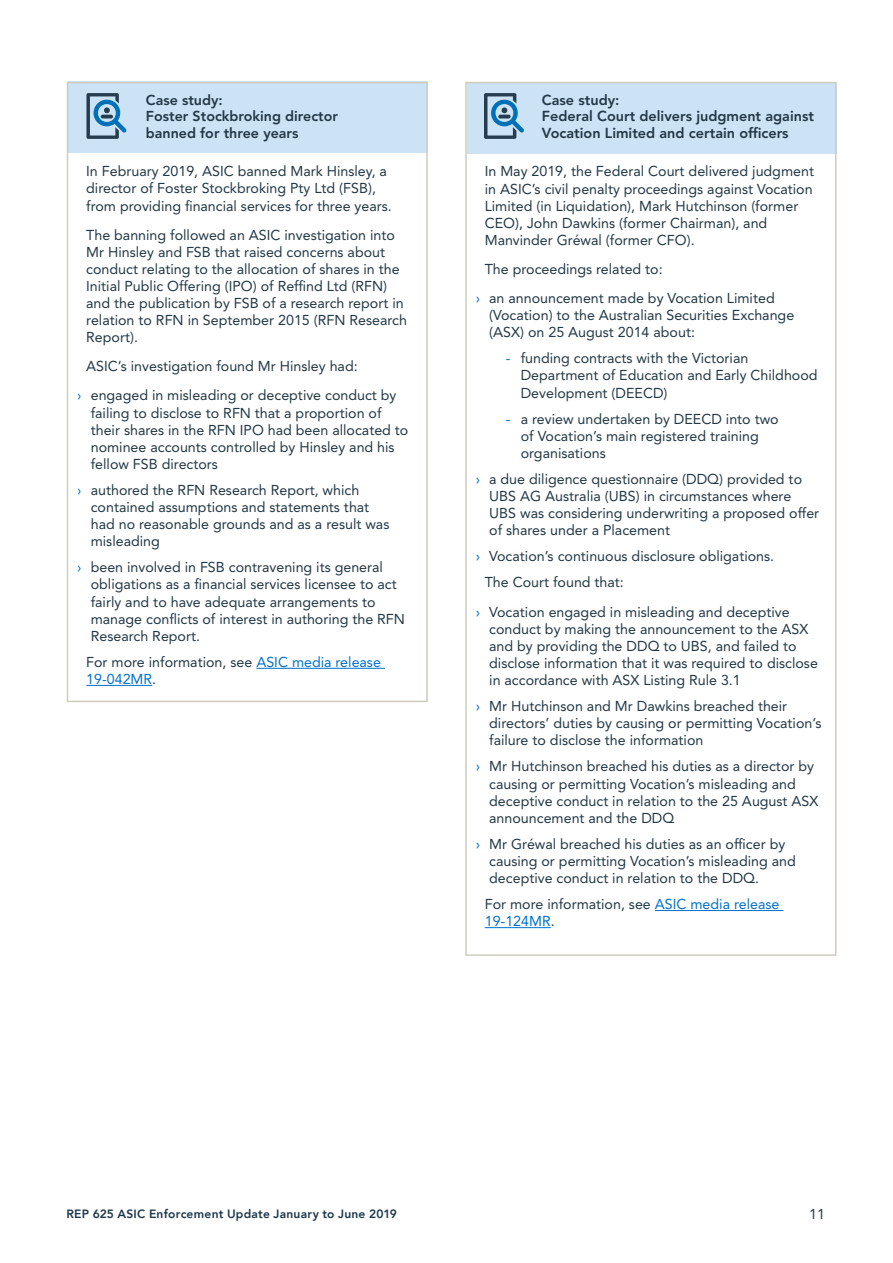
<style>
.page{position:relative;width:893px;height:1263px;background:#fff}
.page>*{position:absolute;margin:0;border:0;box-sizing:border-box;transform-origin:0 0}
.ER_Case_Study_Headin{font:800 14.4px/16.5px "Avenir LT Std";color:#223845}
.ER_Case_Study_Headin-2{font:14.25px/17.1px "Avenir LT Std";color:#223845}
.Case_Study_Copy{font:14.25px/17.1px "Avenir LT Std";color:#223845}
.ER_Case_Study_Headin-3{font:800 14.25px/16.5px "Avenir LT Std";color:#223845}
.Case_Study_Copy-2{font:14.25px/17.1px "Avenir LT Std";color:#0071ce}
.ER_Case_Study_Headin-4{font:14.25px/17.1px "Avenir LT Std";color:#0071ce}
.t1{font:800 12px "Avenir";letter-spacing:.02em;color:#1e384b}
.s1{color:#0070ce}
.s2{color:#223845}
</style>
<div class="page">
<div style="left:68px;top:82px;width:360px;height:71px;background:#cce2f5"></div>
<hr style="left:256px;top:668px;width:129px;height:1px;background:#0071ce">
<hr style="left:86px;top:685px;width:66px;height:1px;background:#0071ce">
<div style="left:67px;top:82px;width:361px;height:620px;border:2px solid #cfccbd"></div>
<div style="left:467px;top:82px;width:369px;height:71px;background:#cce2f5"></div>
<hr style="left:655px;top:910px;width:128px;height:1px;background:#0071ce">
<hr style="left:485px;top:927px;width:66px;height:1px;background:#0071ce">
<div style="left:465px;top:82px;width:371px;height:874px;border:2px solid #cfccbd"></div>
<svg style="left:484px;top:93px;width:40px;height:46px"></svg>
<svg style="left:498px;top:115px;width:13px;height:4px"></svg>
<svg style="left:86px;top:93px;width:41px;height:46px"></svg>
<svg style="left:101px;top:115px;width:12px;height:4px"></svg>
<p class="ER_Case_Study_Headin-3" style="left:146px;top:91px;width:194px">Case study:<br>Foster Stockbroking director banned for three years</p>
<p class="Case_Study_Copy" style="left:86px;top:163px;width:307px">In February 2019, ASIC banned Mark Hinsley, a director of Foster Stockbroking Pty Ltd (FSB), from providing financial services for three years.</p>
<p class="Case_Study_Copy" style="left:86px;top:226px;width:322px">The banning followed an ASIC investigation into Mr Hinsley and FSB that raised concerns about conduct relating to the allocation of shares in the Initial Public Offering (IPO) of Reffind Ltd (RFN) and the publication by FSB of a research report in relation to RFN in September 2015 (RFN Research Report).</p>
<p class="Case_Study_Copy" style="left:86px;top:358px;width:273px">ASIC’s investigation found Mr Hinsley had:</p>
<p class="Case_Study_Copy" style="left:91px;top:387px;width:319px;text-indent:-14px"><span class="s1">›</span> engaged in misleading or deceptive conduct by failing to disclose to RFN that a proportion of their shares in the RFN IPO had been allocated to nominee accounts controlled by Hinsley and his fellow FSB directors</p>
<p class="Case_Study_Copy" style="left:91px;top:482px;width:300px;text-indent:-14px"><span class="s1">›</span> authored the RFN Research Report, which contained assumptions and statements that had no reasonable grounds and as a result was misleading</p>
<p class="Case_Study_Copy" style="left:91px;top:559px;width:316px;text-indent:-14px"><span class="s1">›</span> been involved in FSB contravening its general obligations as a financial services licensee to act fairly and to have adequate arrangements to manage conflicts of interest in authoring the RFN Research Report.</p>
<p class="Case_Study_Copy-2" style="left:86px;top:653px;width:296px"><span class="s2">For more information, see</span> ASIC media release<br>19-042MR<span class="s2">.</span></p>
<p class="ER_Case_Study_Headin" style="left:542px;top:91px;width:274px">Case study:<br>Federal Court delivers judgment against<br>Vocation Limited and certain officers</p>
<p class="ER_Case_Study_Headin-2" style="left:485px;top:163px;width:331px">In May 2019, the Federal Court delivered judgment in ASIC’s civil penalty proceedings against Vocation Limited (in Liquidation), Mark Hutchinson (former CEO), John Dawkins (former Chairman), and Manvinder Gréwal (former CFO).</p>
<p class="ER_Case_Study_Headin-2" style="left:476px;top:255px;width:300px;line-height:29.1px;text-indent:9px">The proceedings related to:<br><span class="s1">›</span> an announcement made by Vocation Limited</p>
<p class="ER_Case_Study_Headin-2" style="left:489px;top:307px;width:306px">(Vocation) to the Australian Securities Exchange (ASX) on 25 August 2014 about:</p>
<p class="ER_Case_Study_Headin-2" style="left:521px;top:350px;width:298px;text-indent:-15px"><span class="s1">-</span> funding contracts with the Victorian<br>Department of Education and Early Childhood<br>Development (DEECD)</p>
<p class="ER_Case_Study_Headin-2" style="left:521px;top:410px;width:259px;text-indent:-15px"><span class="s1">-</span> a review undertaken by DEECD into two of Vocation’s main registered training organisations</p>
<p class="ER_Case_Study_Headin-2" style="left:489px;top:471px;width:332px;text-indent:-14px"><span class="s1">›</span> a due diligence questionnaire (DDQ) provided to UBS AG Australia (UBS) in circumstances where UBS was considering underwriting a proposed offer of shares under a Placement</p>
<p class="ER_Case_Study_Headin-2" style="left:485px;top:543px;width:291px;line-height:26.1px;text-indent:-9px"><span class="s1">›</span> Vocation’s continuous disclosure obligations.<br>The Court found that:</p>
<p class="ER_Case_Study_Headin-2" style="left:489px;top:603px;width:330px;text-indent:-14px"><span class="s1">›</span> Vocation engaged in misleading and deceptive conduct by making the announcement to the ASX and by providing the DDQ to UBS, and failed to disclose information that it was required to disclose in accordance with ASX Listing Rule 3.1</p>
<p class="ER_Case_Study_Headin-2" style="left:489px;top:698px;width:334px;text-indent:-14px"><span class="s1">›</span> Mr Hutchinson and Mr Dawkins breached their directors’ duties by causing or permitting Vocation’s failure to disclose the information</p>
<p class="ER_Case_Study_Headin-2" style="left:489px;top:758px;width:331px;text-indent:-14px"><span class="s1">›</span> Mr Hutchinson breached his duties as a director by causing or permitting Vocation’s misleading and deceptive conduct in relation to the 25 August ASX announcement and the DDQ</p>
<p class="ER_Case_Study_Headin-2" style="left:489px;top:835px;width:308px;text-indent:-14px"><span class="s1">›</span> Mr Gréwal breached his duties as an officer by causing or permitting Vocation’s misleading and deceptive conduct in relation to the DDQ.</p>
<p class="ER_Case_Study_Headin-4" style="left:485px;top:896px;width:296px"><span class="s2">For more information, see</span> ASIC media release<br>19-124MR<span class="s2">.</span></p>
<p class="t1" style="left:66px;top:1205px;width:332px">REP 625 ASIC Enforcement Update January to June 2019</p>
<p class="Case_Study_Copy" style="left:809px;top:1206px;width:17px">11</p>
</div>
